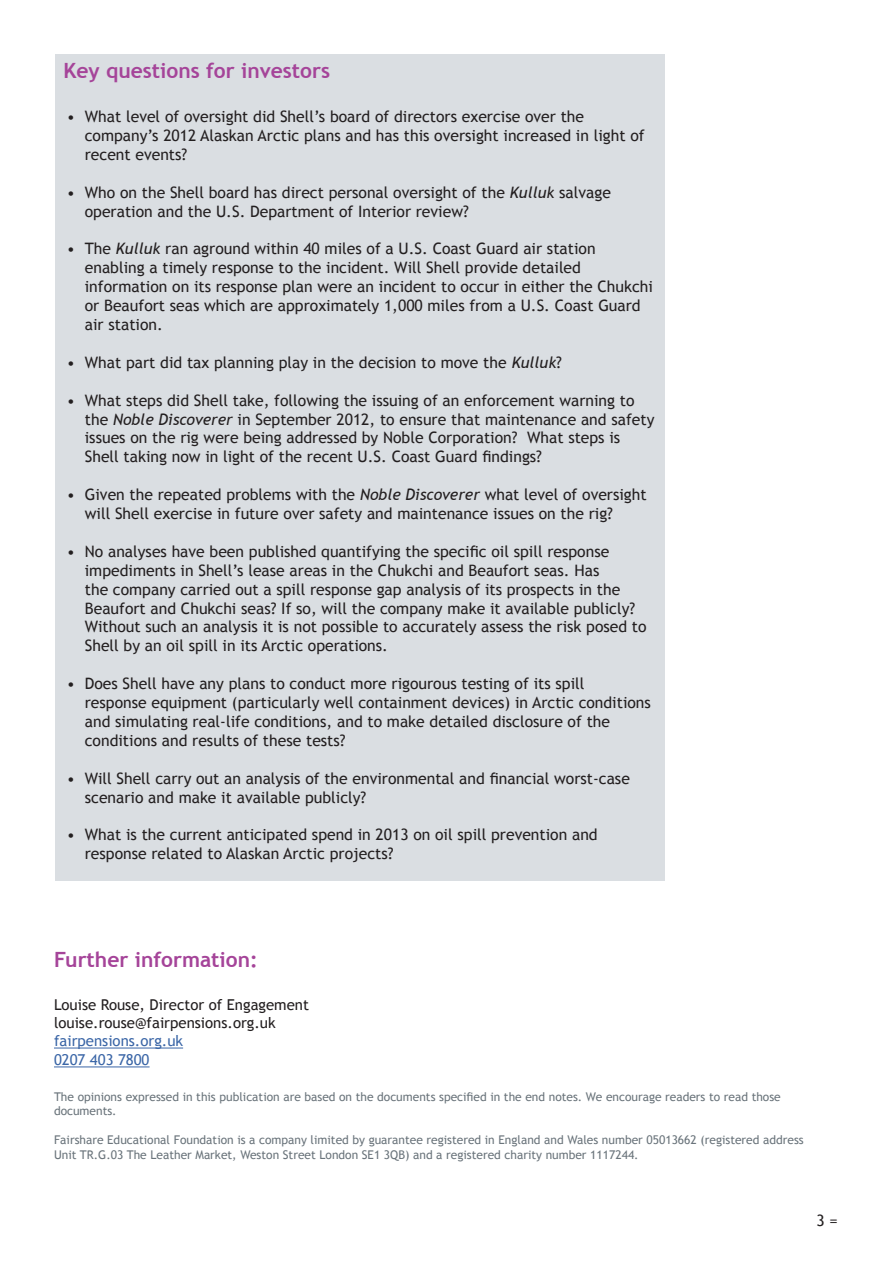
<style>
.page{position:relative;width:893px;height:1263px;background:#fff}
.page>*{position:absolute;margin:0;border:0;box-sizing:border-box;transform-origin:0 0}
.Head_4__purple{font:700 21px "Trebuchet MS";color:#a54499}
.Bullets{font:15.75px/18.9px "Trebuchet MS";color:#231f20}
.t1{font:15px "Trebuchet MS";color:#231f20}
.t2{font:15px "Trebuchet MS";color:#3b66a7}
.t3{font:12px/14.4px "Trebuchet MS";color:#6a747b}
.s1{font-style:italic}
</style>
<div class="page">
<div style="left:55px;top:54px;width:609px;height:826px;background:#dadee2"></div>
<hr style="left:54px;top:1047px;width:129px;height:1px;background:#3b66a7">
<hr style="left:54px;top:1066px;width:96px;height:1px;background:#3b66a7">
<p class="Head_4__purple" style="left:64px;top:57px;width:268px">Key questions for investors</p>
<p class="Bullets" style="left:85px;top:107px;width:561px;text-indent:-18px">• What level of oversight did Shell’s board of directors exercise over the company’s 2012 Alaskan Arctic plans and has this oversight increased in light of recent events?</p>
<p class="Bullets" style="left:85px;top:183px;width:528px;text-indent:-18px">• Who on the Shell board has direct personal oversight of the <span class="s1">Kulluk</span> salvage operation and the U.S. Department of Interior review?</p>
<p class="Bullets" style="left:85px;top:240px;width:570px;text-indent:-18px">• The <span class="s1">Kulluk</span> ran aground within 40 miles of a U.S. Coast Guard air station enabling a timely response to the incident. Will Shell provide detailed information on its response plan were an incident to occur in either the Chukchi or Beaufort seas which are approximately 1,000 miles from a U.S. Coast Guard air station.</p>
<p class="Bullets" style="left:67px;top:353px;width:497px">• What part did tax planning play in the decision to move the <span class="s1">Kulluk</span>?</p>
<p class="Bullets" style="left:85px;top:391px;width:571px;text-indent:-18px">• What steps did Shell take, following the issuing of an enforcement warning to the <span class="s1">Noble Discoverer</span> in September 2012, to ensure that maintenance and safety issues on the rig were being addressed by Noble Corporation? What steps is Shell taking now in light of the recent U.S. Coast Guard findings?</p>
<p class="Bullets" style="left:85px;top:485px;width:563px;text-indent:-18px">• Given the repeated problems with the <span class="s1">Noble Discoverer</span> what level of oversight will Shell exercise in future over safety and maintenance issues on the rig?</p>
<p class="Bullets" style="left:85px;top:542px;width:563px;text-indent:-18px">• No analyses have been published quantifying the specific oil spill response impediments in Shell’s lease areas in the Chukchi and Beaufort seas. Has<br>the company carried out a spill response gap analysis of its prospects in the Beaufort and Chukchi seas? If so, will the company make it available publicly?<br>Without such an analysis it is not possible to accurately assess the risk posed to Shell by an oil spill in its Arctic operations.</p>
<p class="Bullets" style="left:85px;top:674px;width:568px;text-indent:-18px">• Does Shell have any plans to conduct more rigourous testing of its spill<br>response equipment (particularly well containment devices) in Arctic conditions and simulating real-life conditions, and to make detailed disclosure of the conditions and results of these tests?</p>
<p class="Bullets" style="left:85px;top:769px;width:547px;text-indent:-18px">• Will Shell carry out an analysis of the environmental and financial worst-case scenario and make it available publicly?</p>
<p class="Bullets" style="left:85px;top:825px;width:514px;text-indent:-18px">• What is the current anticipated spend in 2013 on oil spill prevention and response related to Alaskan Arctic projects?</p>
<p class="Head_4__purple" style="left:54px;top:946px;width:205px">Further information:</p>
<p class="t1" style="left:54px;top:996px;width:256px">Louise Rouse, Director of Engagement</p>
<p class="t1" style="left:54px;top:1014px;width:223px">louise.rouse@fairpensions.org.uk</p>
<p class="t2" style="left:54px;top:1032px;width:131px">fairpensions.org.uk</p>
<p class="t2" style="left:54px;top:1051px;width:97px">0207 403 7800</p>
<p class="t3" style="left:54px;top:1089px;width:728px">The opinions expressed in this publication are based on the documents specified in the end notes. We encourage readers to read those documents.</p>
<p class="t3" style="left:54px;top:1133px;width:751px">Fairshare Educational Foundation is a company limited by guarantee registered in England and Wales number 05013662 (registered address</p>
<p class="t3" style="left:54px;top:1147px;width:586px">Unit TR.G.03 The Leather Market, Weston Street London SE1 3QB) and a registered charity number 1117244.</p>
<p class="Bullets" style="left:816px;top:1211px;width:23px">3 =</p>
</div>
